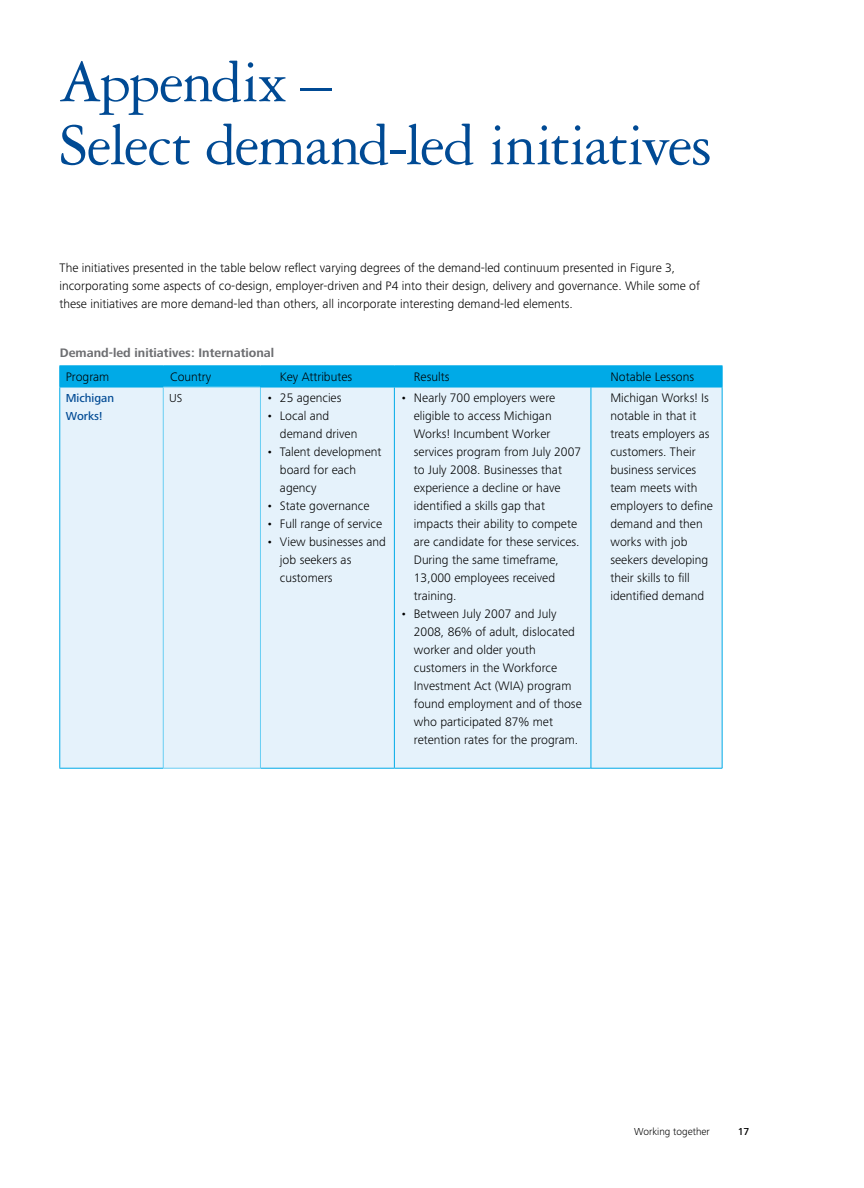
<style>
.page{position:relative;width:864px;height:1188px;background:#fff}
.page>*{position:absolute;margin:0;border:0;box-sizing:border-box;transform-origin:0 0}
.t1{font:63px/63px "Garamond 3 LT Std";letter-spacing:-.025em;color:#004a94}
.t2{font:300 12.75px/18px "Frutiger Next Pro";color:#000}
.t3{font:700 12.75px "Frutiger Next Pro";color:#6d6e71}
.t4{font:500 12px/18px "Frutiger Next Pro";color:#004a94}
.t5{font:300 12px "Frutiger Next Pro";color:#000}
.t6{font:300 10.5px "Frutiger Next Pro";color:#000}
.t7{font:500 10.5px "Frutiger Next Pro";color:#000}
</style>
<div class="page">
<div style="left:60px;top:388px;width:662px;height:380px;background:#e5f2fb"></div>
<hr style="left:59px;top:365px;width:104px;height:1px;background:#00aae7">
<hr style="left:163px;top:365px;width:97px;height:1px;background:#00aae7">
<hr style="left:260px;top:365px;width:134px;height:1px;background:#00aae7">
<hr style="left:394px;top:365px;width:197px;height:1px;background:#00aae7">
<hr style="left:591px;top:365px;width:132px;height:1px;background:#00aae7">
<div style="left:59px;top:366px;width:664px;height:21px;background:#00aae7"></div>
<hr style="left:163px;top:387px;width:1px;height:381px;background:#68cef3">
<hr style="left:260px;top:387px;width:1px;height:381px;background:#68cef3">
<hr style="left:394px;top:387px;width:1px;height:381px;background:#00aae7">
<hr style="left:59px;top:387px;width:104px;height:1px;background:#00aae7">
<hr style="left:59px;top:387px;width:1px;height:381px;background:#00aae7">
<hr style="left:260px;top:387px;width:134px;height:1px;background:#00aae7">
<hr style="left:394px;top:387px;width:197px;height:1px;background:#00aae7">
<hr style="left:59px;top:768px;width:104px;height:1px;background:#00aae7">
<hr style="left:260px;top:768px;width:134px;height:1px;background:#00aae7">
<hr style="left:394px;top:768px;width:197px;height:1px;background:#00aae7">
<hr style="left:163px;top:387px;width:97px;height:1px;background:#68cef3">
<hr style="left:163px;top:768px;width:97px;height:1px;background:#68cef3">
<hr style="left:591px;top:387px;width:131px;height:1px;background:#00aae7">
<hr style="left:591px;top:387px;width:1px;height:381px;background:#00aae7">
<hr style="left:722px;top:387px;width:1px;height:381px;background:#00aae7">
<hr style="left:591px;top:768px;width:131px;height:1px;background:#00aae7">
<h1 class="t1" style="left:59px;top:51px;width:654px">Appendix –<br>Select demand-led initiatives</h1>
<p class="t2" style="left:59px;top:259px;width:642px">The initiatives presented in the table below reflect varying degrees of the demand-led continuum presented in Figure 3, incorporating some aspects of co-design, employer-driven and P4 into their design, delivery and governance. While some of these initiatives are more demand-led than others, all incorporate interesting demand-led elements.</p>
<p class="t3" style="left:60px;top:345px;width:216px">Demand-led initiatives: International</p>
<p class="t2" style="left:66px;top:368px;width:45px">Program</p>
<p class="t2" style="left:170px;top:368px;width:43px">Country</p>
<p class="t2" style="left:280px;top:368px;width:74px">Key Attributes</p>
<p class="t2" style="left:414px;top:368px;width:37px">Results</p>
<p class="t2" style="left:610px;top:368px;width:85px">Notable Lessons</p>
<p class="t4" style="left:66px;top:389px;width:50px">Michigan<br>Works!</p>
<p class="t5" style="left:169px;top:391px;width:15px">US</p>
<p class="t2" style="left:266px;top:389px;width:77px">• 25 agencies</p>
<p class="t2" style="left:414px;top:389px;width:169px;text-indent:-14px">• Nearly 700 employers were eligible to access Michigan<br>Works! Incumbent Worker services program from July 2007 to July 2008. Businesses that experience a decline or have identified a skills gap that impacts their ability to compete are candidate for these services.<br>During the same timeframe,<br>13,000 employees received training.</p>
<p class="t2" style="left:414px;top:605px;width:169px;text-indent:-14px">• Between July 2007 and July<br>2008, 86% of adult, dislocated worker and older youth customers in the Workforce<br>Investment Act (WIA) program found employment and of those who participated 87% met retention rates for the program.</p>
<p class="t2" style="left:610px;top:389px;width:104px">Michigan Works! Is notable in that it treats employers as customers. Their business services team meets with employers to define demand and then works with job seekers developing their skills to fill identified demand</p>
<p class="t2" style="left:280px;top:407px;width:79px;text-indent:-14px">• Local and demand driven</p>
<p class="t2" style="left:280px;top:443px;width:103px;text-indent:-14px">• Talent development board for each agency</p>
<p class="t2" style="left:266px;top:497px;width:105px">• State governance</p>
<p class="t2" style="left:266px;top:515px;width:117px">• Full range of service</p>
<p class="t2" style="left:280px;top:533px;width:108px;text-indent:-14px">• View businesses and job seekers as customers</p>
<p class="t6" style="left:634px;top:1126px;width:77px">Working together</p>
<p class="t7" style="left:738px;top:1126px;width:13px">17</p>
</div>
